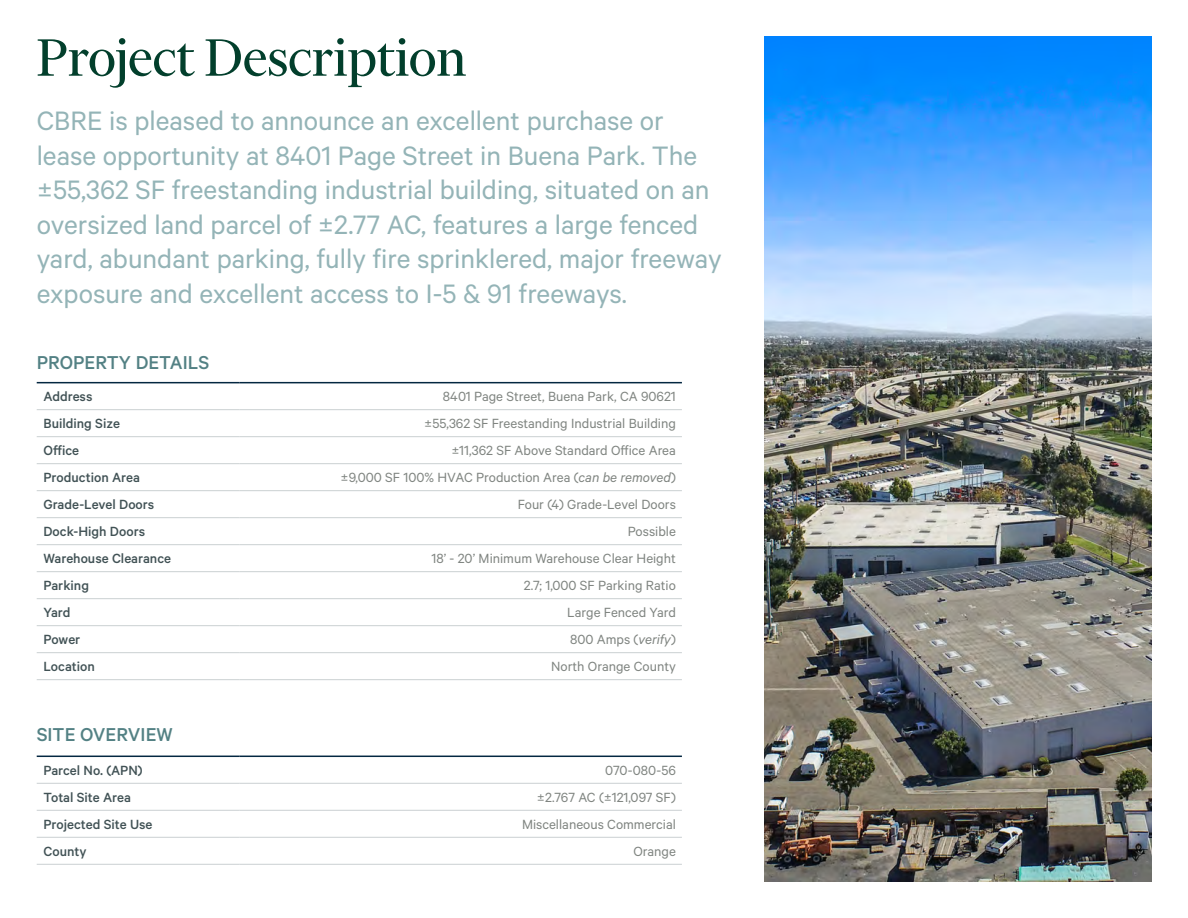
<style>
.page{position:relative;width:1188px;height:918px;background:#fff}
.page>*{position:absolute;margin:0;border:0;box-sizing:border-box;transform-origin:0 0}
.Heading_Small{font:60px "Financier Display";color:#023f2c}
.Text_Callout{font:30px/34.5px "Calibre";color:#94b4b7}
.Text_Callout-2{font:500 21px "Calibre";color:#538184}
.Table_Content{font:15px "Calibre";color:#808581}
.Table_Content_Bold{font:500 15px "Calibre";color:#415255}
.s1{font-style:italic}
</style>
<div class="page">
<hr style="left:37px;top:382px;width:202px;height:1px;background:#042741">
<hr style="left:239px;top:382px;width:443px;height:1px;background:#042741">
<hr style="left:37px;top:409px;width:202px;height:1px;background:#cad0d2">
<hr style="left:239px;top:409px;width:443px;height:1px;background:#cad0d2">
<hr style="left:37px;top:436px;width:202px;height:1px;background:#cad0d2">
<hr style="left:239px;top:436px;width:443px;height:1px;background:#cad0d2">
<hr style="left:37px;top:463px;width:202px;height:1px;background:#cad0d2">
<hr style="left:239px;top:463px;width:443px;height:1px;background:#cad0d2">
<hr style="left:37px;top:490px;width:202px;height:1px;background:#cad0d2">
<hr style="left:239px;top:490px;width:443px;height:1px;background:#cad0d2">
<hr style="left:37px;top:517px;width:202px;height:1px;background:#cad0d2">
<hr style="left:239px;top:517px;width:443px;height:1px;background:#cad0d2">
<hr style="left:37px;top:544px;width:202px;height:1px;background:#cad0d2">
<hr style="left:239px;top:544px;width:443px;height:1px;background:#cad0d2">
<hr style="left:37px;top:571px;width:202px;height:1px;background:#cad0d2">
<hr style="left:239px;top:571px;width:443px;height:1px;background:#cad0d2">
<hr style="left:37px;top:598px;width:202px;height:1px;background:#cad0d2">
<hr style="left:239px;top:598px;width:443px;height:1px;background:#cad0d2">
<hr style="left:37px;top:625px;width:202px;height:1px;background:#cad0d2">
<hr style="left:239px;top:625px;width:443px;height:1px;background:#cad0d2">
<hr style="left:37px;top:652px;width:202px;height:1px;background:#cad0d2">
<hr style="left:239px;top:652px;width:443px;height:1px;background:#cad0d2">
<hr style="left:37px;top:679px;width:202px;height:1px;background:#cad0d2">
<hr style="left:239px;top:679px;width:443px;height:1px;background:#cad0d2">
<hr style="left:37px;top:756px;width:202px;height:1px;background:#042741">
<hr style="left:239px;top:756px;width:443px;height:1px;background:#042741">
<hr style="left:37px;top:783px;width:202px;height:1px;background:#cad0d2">
<hr style="left:239px;top:783px;width:443px;height:1px;background:#cad0d2">
<hr style="left:37px;top:810px;width:202px;height:1px;background:#cad0d2">
<hr style="left:239px;top:810px;width:443px;height:1px;background:#cad0d2">
<hr style="left:37px;top:837px;width:202px;height:1px;background:#cad0d2">
<hr style="left:239px;top:837px;width:443px;height:1px;background:#cad0d2">
<hr style="left:37px;top:864px;width:202px;height:1px;background:#cad0d2">
<hr style="left:239px;top:864px;width:443px;height:1px;background:#cad0d2">
<img style="left:765px;top:37px;width:386px;height:844px">
<p class="Heading_Small" style="left:37px;top:26px;width:431px">Project Description</p>
<p class="Text_Callout" style="left:37px;top:103px;width:687px">CBRE is pleased to announce an excellent purchase or lease opportunity at 8401 Page Street in Buena Park. The ±55,362 SF freestanding industrial building, situated on an oversized land parcel of ±2.77 AC, features a large fenced yard, abundant parking, fully fire sprinklered, major freeway exposure and excellent access to I-5 &amp; 91 freeways.</p>
<p class="Text_Callout-2" style="left:37px;top:350px;width:174px">PROPERTY DETAILS</p>
<p class="Table_Content_Bold" style="left:43px;top:388px;width:51px">Address</p>
<p class="Table_Content" style="left:443px;top:388px;width:234px">8401 Page Street, Buena Park, CA 90621</p>
<p class="Table_Content_Bold" style="left:43px;top:415px;width:78px">Building Size</p>
<p class="Table_Content" style="left:424px;top:415px;width:253px">±55,362 SF Freestanding Industrial Building</p>
<p class="Table_Content_Bold" style="left:43px;top:442px;width:37px">Office</p>
<p class="Table_Content" style="left:451px;top:442px;width:226px">±11,362 SF Above Standard Office Area</p>
<p class="Table_Content_Bold" style="left:43px;top:469px;width:98px">Production Area</p>
<p class="Table_Content" style="left:341px;top:469px;width:337px">±9,000 SF 100% HVAC Production Area (<span class="s1">can be removed</span>)</p>
<p class="Table_Content_Bold" style="left:43px;top:496px;width:112px">Grade-Level Doors</p>
<p class="Table_Content" style="left:518px;top:496px;width:160px">Four (4) Grade-Level Doors</p>
<p class="Table_Content_Bold" style="left:43px;top:523px;width:103px">Dock-High Doors</p>
<p class="Table_Content" style="left:628px;top:523px;width:49px">Possible</p>
<p class="Table_Content_Bold" style="left:43px;top:550px;width:129px">Warehouse Clearance</p>
<p class="Table_Content" style="left:432px;top:550px;width:246px">18’ - 20’ Minimum Warehouse Clear Height</p>
<p class="Table_Content_Bold" style="left:43px;top:577px;width:47px">Parking</p>
<p class="Table_Content" style="left:524px;top:577px;width:154px">2.7; 1,000 SF Parking Ratio</p>
<p class="Table_Content_Bold" style="left:43px;top:604px;width:29px">Yard</p>
<p class="Table_Content" style="left:567px;top:604px;width:110px">Large Fenced Yard</p>
<p class="Table_Content_Bold" style="left:43px;top:631px;width:38px">Power</p>
<p class="Table_Content" style="left:570px;top:631px;width:107px">800 Amps (<span class="s1">verify</span>)</p>
<p class="Table_Content_Bold" style="left:43px;top:658px;width:53px">Location</p>
<p class="Table_Content" style="left:551px;top:658px;width:126px">North Orange County</p>
<p class="Text_Callout-2" style="left:37px;top:722px;width:138px">SITE OVERVIEW</p>
<p class="Table_Content_Bold" style="left:43px;top:761px;width:101px">Parcel No. (APN)</p>
<p class="Table_Content" style="left:605px;top:761px;width:72px">070-080-56</p>
<p class="Table_Content_Bold" style="left:43px;top:788px;width:89px">Total Site Area</p>
<p class="Table_Content" style="left:537px;top:788px;width:141px">±2.767 AC (±121,097 SF)</p>
<p class="Table_Content_Bold" style="left:43px;top:815px;width:111px">Projected Site Use</p>
<p class="Table_Content" style="left:522px;top:815px;width:155px">Miscellaneous Commercial</p>
<p class="Table_Content_Bold" style="left:43px;top:842px;width:45px">County</p>
<p class="Table_Content" style="left:633px;top:842px;width:44px">Orange</p>
</div>
